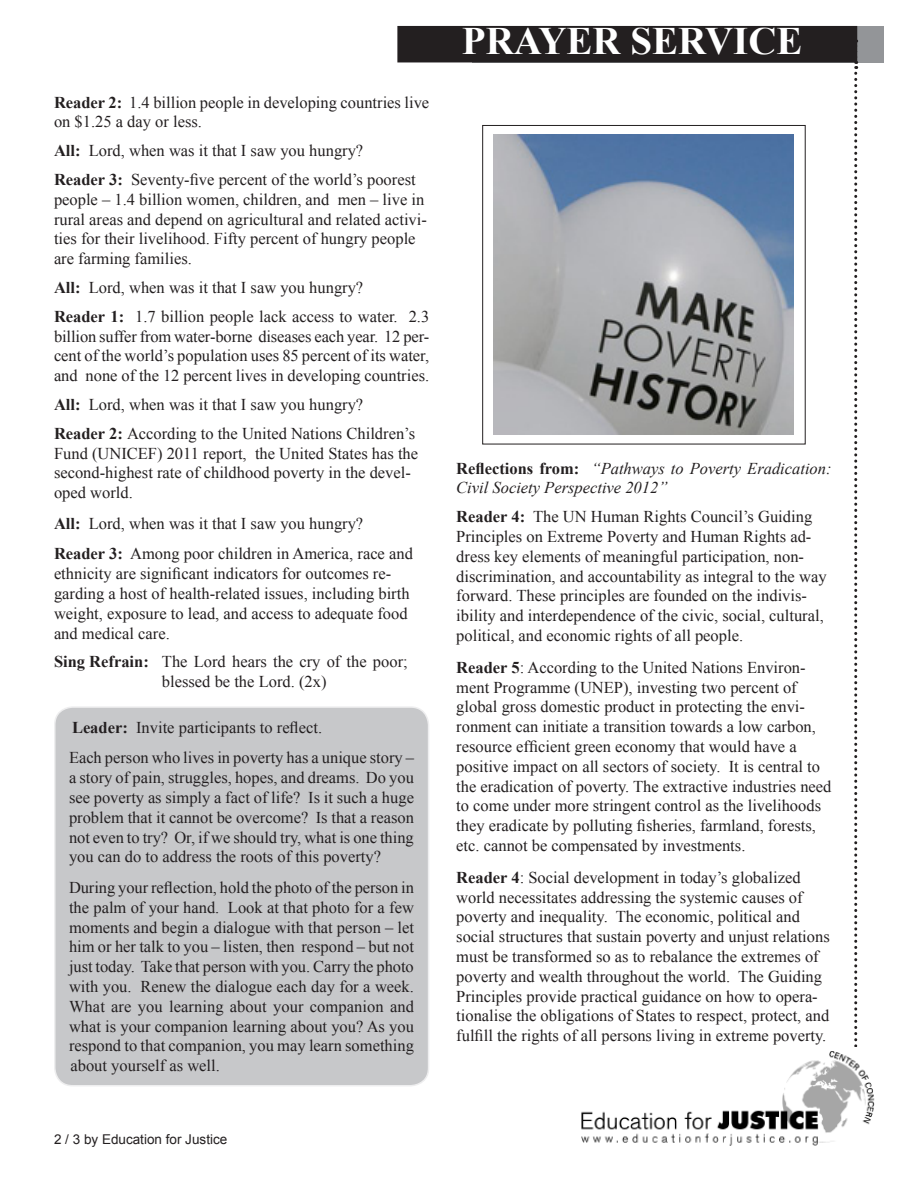
<style>
.page{position:relative;width:918px;height:1188px;background:#fff}
.page>*{position:absolute;margin:0;border:0;box-sizing:border-box;transform-origin:0 0}
.t1{font:700 39px "Times New Roman";color:#fff}
.t2{font:16.5px/19.8px "Times New Roman";color:#231f20}
.t3{font:italic 16.5px/19.8px "Times New Roman";color:#231f20}
.t4{font:13.5px "Arial";color:#231f20}
.s1{font-weight:700}
.s2{font-weight:700;font-style:normal}
</style>
<div class="page">
<div style="left:472px;top:26px;width:412px;height:36px;background:#939598"></div>
<div style="left:398px;top:27px;width:458px;height:35px;background:#231f20"></div>
<div style="left:397px;top:26px;width:460px;height:36px;border:2px solid #231f20"></div>
<svg style="left:854px;top:40px;width:3px;height:1007px"></svg>
<img style="left:581px;top:1051px;width:294px;height:95px">
<div style="left:55px;top:707px;width:374px;height:379px;background:#c7c8ca;border-radius:18px"></div>
<div style="left:54px;top:706px;width:375px;height:380px;border:2px solid #eeeeef;border-radius:18px"></div>
<img style="left:494px;top:135px;width:300px;height:300px">
<div style="left:482px;top:125px;width:323px;height:319px;border:1px solid #231f20"></div>
<p class="t2" style="left:54px;top:92px;width:377px"><span class="s1">Reader 2:</span> 1.4 billion people in developing countries live on $1.25 a day or less.</p>
<p class="t2" style="left:54px;top:140px;width:311px"><span class="s1">All:</span> Lord, when was it that I saw you hungry?</p>
<p class="t2" style="left:54px;top:169px;width:374px"><span class="s1">Reader 3:</span> Seventy-five percent of the world’s poorest people – 1.4 billion women, children, and men – live in rural areas and depend on agricultural and related activi&shy;ties for their livelihood. Fifty percent of hungry people are farming families.</p>
<p class="t2" style="left:54px;top:277px;width:311px"><span class="s1">All:</span> Lord, when was it that I saw you hungry?</p>
<p class="t2" style="left:54px;top:306px;width:377px;text-align:justify"><span class="s1">Reader 1:</span> 1.7 billion people lack access to water. 2.3 billion suffer from water-borne diseases each year. 12 per&shy;cent of the world’s population uses 85 percent of its water, and none of the 12 percent lives in developing countries.</p>
<p class="t2" style="left:54px;top:394px;width:311px"><span class="s1">All:</span> Lord, when was it that I saw you hungry?</p>
<p class="t2" style="left:54px;top:423px;width:366px"><span class="s1">Reader 2:</span> According to the United Nations Children’s Fund (UNICEF) 2011 report, the United States has the second-highest rate of childhood poverty in the devel&shy;oped world.</p>
<p class="t2" style="left:54px;top:513px;width:311px"><span class="s1">All:</span> Lord, when was it that I saw you hungry?</p>
<p class="t2" style="left:54px;top:544px;width:360px"><span class="s1">Reader 3:</span> Among poor children in America, race and ethnicity are significant indicators for outcomes re&shy;garding a host of health-related issues, including birth weight, exposure to lead, and access to adequate food and medical care.</p>
<p class="t2" style="left:162px;top:652px;width:247px;text-indent:-108px"><span class="s1">Sing Refrain:</span> The Lord hears the cry of the poor; blessed be the Lord. (2x)</p>
<p class="t2" style="left:72px;top:717px;width:252px"><span class="s1">Leader:</span> Invite participants to reflect.</p>
<p class="t2" style="left:69px;top:748px;width:347px;text-align:justify">Each person who lives in poverty has a unique story – a story of pain, struggles, hopes, and dreams. Do you see poverty as simply a fact of life? Is it such a huge problem that it cannot be overcome? Is that a reason not even to try? Or, if we should try, what is one thing you can do to address the roots of this poverty?</p>
<p class="t2" style="left:69px;top:877px;width:347px;text-align:justify">During your reflection, hold the photo of the person in the palm of your hand. Look at that photo for a few moments and begin a dialogue with that person – let him or her talk to you – listen, then respond – but not just today. Take that person with you. Carry the photo with you. Renew the dialogue each day for a week.<br>What are you learning about your companion and what is your companion learning about you? As you respond to that companion, you may learn something about yourself as well.</p>
<p class="t4" style="left:54px;top:1131px;width:175px">2 / 3 by Education for Justice</p>
<h1 class="t1" style="left:462px;top:14px;width:342px">PRAYER SERVICE</h1>
<p class="t3" style="left:456px;top:458px;width:377px"><span class="s2">Reflections from:</span> “Pathways to Poverty Eradication:<br>Civil Society Perspective 2012”</p>
<p class="t2" style="left:456px;top:507px;width:372px"><span class="s1">Reader 4:</span> The UN Human Rights Council’s Guiding Principles on Extreme Poverty and Human Rights ad&shy;dress key elements of meaningful participation, non&shy;discrimination, and accountability as integral to the way forward. These principles are founded on the indivis&shy;ibility and interdependence of the civic, social, cultural, political, and economic rights of all people.</p>
<p class="t2" style="left:456px;top:657px;width:377px"><span class="s1">Reader 5</span>: According to the United Nations Environ&shy;ment Programme (UNEP), investing two percent of global gross domestic product in protecting the envi&shy;ronment can initiate a transition towards a low carbon, resource efficient green economy that would have a positive impact on all sectors of society. It is central to the eradication of poverty. The extractive industries need to come under more stringent control as the livelihoods they eradicate by polluting fisheries, farmland, forests, etc. cannot be compensated by investments.</p>
<p class="t2" style="left:456px;top:867px;width:375px"><span class="s1">Reader 4</span>: Social development in today’s globalized world necessitates addressing the systemic causes of poverty and inequality. The economic, political and social structures that sustain poverty and unjust relations must be transformed so as to rebalance the extremes of poverty and wealth throughout the world. The Guiding Principles provide practical guidance on how to opera&shy;tionalise the obligations of States to respect, protect, and fulfill the rights of all persons living in extreme poverty.</p>
</div>
